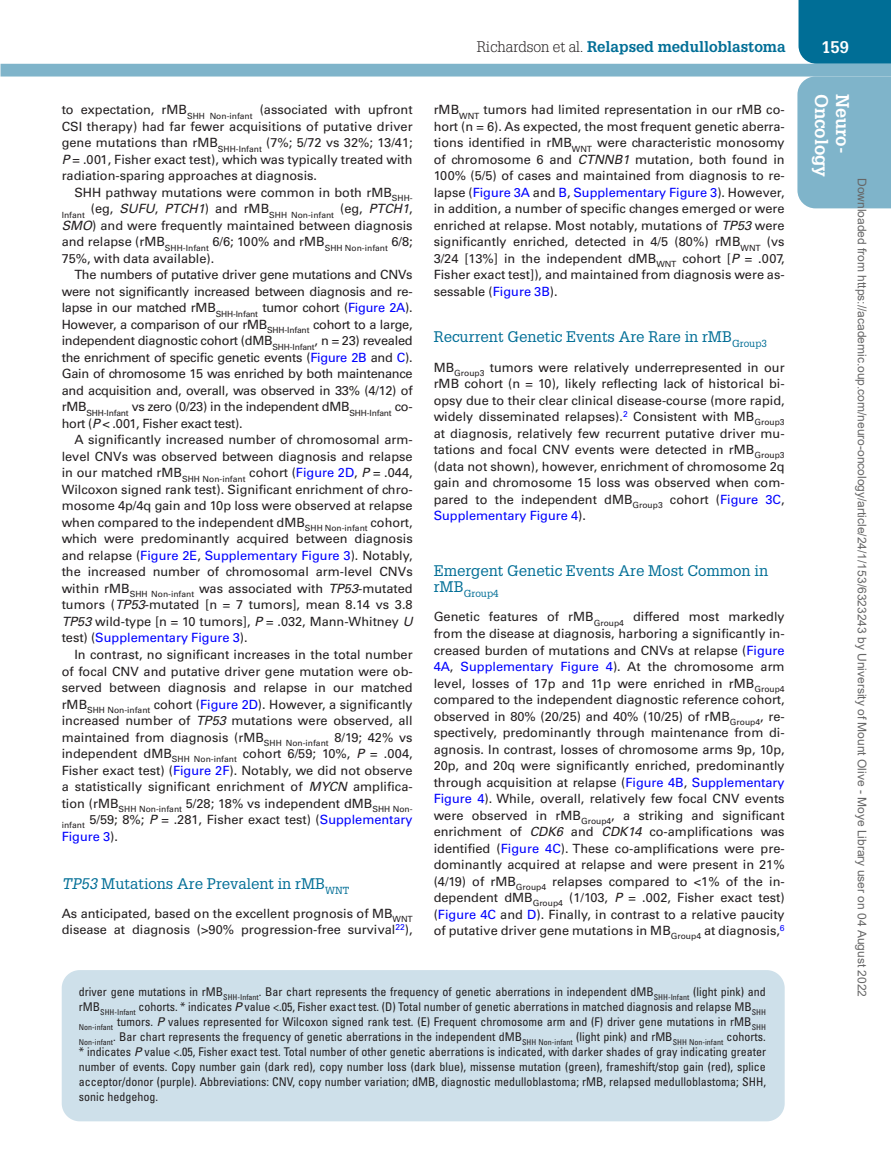
<style>
.page{position:relative;width:891px;height:1175px;background:#fff}
.page>*{position:absolute;margin:0;border:0;box-sizing:border-box;transform-origin:0 0}
.t1{font:700 18px "Glypha LT Std";color:#fff}
.t2{font:700 16.5px "Glypha LT Std";color:#fff}
.t3{font:15px "Glypha LT Std";color:#006e96}
.t4{font:700 15px "Glypha LT Std";color:#006e96}
.t5{font:12.75px/16.5px "Univers LT Std";color:#231f20;text-align:justify}
.t6{font:condensed 12px/15px "Univers LT Std";color:#231f20;text-align:justify}
.t7{font:12px "Arial";color:#666}
.t8{font:10.05px "Glypha LT Std";color:#006e96}
.t9{font:8.55px "Univers LT Std";color:#231f20}
.s1{font-weight:300;color:#231f20}
.s2{font-style:italic}
.s3{color:#00f}
.s4{font-style:italic;font-stretch:normal}
</style>
<div class="page">
<div style="left:799px;top:0;width:92px;height:64px;background:#006e96"></div>
<div style="left:1px;top:64px;width:890px;height:12px;background:#7fb4ca"></div>
<div style="left:797px;top:76px;width:94px;height:132px;background:#7fb4ca"></div>
<div style="left:70px;top:975px;width:706px;height:135px;background:#cee0ea"></div>
<div style="left:62px;top:970px;width:723px;height:151px;border:13px solid #cee0ea;border-radius:12px"></div>
<p class="t4" style="left:477px;top:37px;width:310px"><span class="s1">Richardson et al.</span> Relapsed medulloblastoma</p>
<p class="t2" style="left:821px;top:37px;width:29px">159</p>
<h1 class="t1" style="left:833px;top:94px;width:85px;rotate:90deg">Oncology</h1>
<h1 class="t1" style="left:854px;top:94px;width:61px;rotate:90deg">Neuro-</h1>
<p class="t5" style="left:62px;top:102px;width:353px">to expectation, rMB<sub>SHH</sub> <sub>Non-infant</sub> (associated with upfront CSI therapy) had far fewer acquisitions of putative driver gene mutations than rMB<sub>SHH-Infant</sub> (7%; 5/72 vs 32%; 13/41; <span class="s2">P</span> = .001, Fisher exact test), which was typically treated with radiation-sparing approaches at diagnosis.</p>
<p class="t5" style="left:74px;top:184px;width:340px">SHH pathway mutations were common in both rMB<sub>SHH-</sub></p>
<p class="t9" style="left:62px;top:209px;width:352px">Infant <sup>(eg,</sup> <sup>SUFU</sup><sup>,</sup> <sup>PTCH1</sup><sup>)</sup> <sup>and</sup> <sup>rMB</sup>SHH Non-infant <sup>(eg,</sup> <sup>PTCH1</sup><sup>,</sup></p>
<p class="t5" style="left:62px;top:217px;width:353px"><span class="s2">SMO</span>) and were frequently maintained between diagnosis and relapse (rMB<sub>SHH-Infant</sub> 6/6; 100% and rMB<sub>SHH</sub> <sub>Non-infant</sub> 6/8; 75%, with data available).</p>
<p class="t5" style="left:62px;top:267px;width:353px;text-indent:13px">The numbers of putative driver gene mutations and CNVs were not significantly increased between diagnosis and re&shy;lapse in our matched rMB<sub>SHH-Infant</sub> tumor cohort (<span class="s3">Figure 2A</span>).<br>However, a comparison of our rMB<sub>SHH-Infant</sub> cohort to a large, independent diagnostic cohort (dMB<sub>SHH-Infant</sub>, n = 23) revealed the enrichment of specific genetic events (<span class="s3">Figure 2B</span> and <span class="s3">C</span>).<br>Gain of chromosome 15 was enriched by both maintenance and acquisition and, overall, was observed in 33% (4/12) of rMB<sub>SHH-Infant</sub> vs zero (0/23) in the independent dMB<sub>SHH-Infant</sub> co&shy;hort (<span class="s2">P</span> &lt; .001, Fisher exact test).</p>
<p class="t5" style="left:62px;top:432px;width:353px;text-indent:13px">A significantly increased number of chromosomal arm&shy;level CNVs was observed between diagnosis and relapse in our matched rMB<sub>SHH</sub> <sub>Non-infant</sub> cohort (<span class="s3">Figure 2D</span>, <span class="s2">P</span> = .044, Wilcoxon signed rank test). Significant enrichment of chro&shy;mosome 4p/4q gain and 10p loss were observed at relapse when compared to the independent dMB<sub>SHH</sub> <sub>Non-infant</sub> cohort, which were predominantly acquired between diagnosis and relapse (<span class="s3">Figure 2E</span>, <span class="s3">Supplementary Figure 3</span>). Notably, the increased number of chromosomal arm-level CNVs within rMB<sub>SHH</sub> <sub>Non-infant</sub> was associated with <span class="s2">TP53</span>-mutated tumors (<span class="s2">TP53</span>-mutated [n = 7 tumors], mean 8.14 vs 3.8<br><span class="s2">TP53</span> wild-type [n = 10 tumors], <span class="s2">P</span> = .032, Mann-Whitney <span class="s2">U </span>test) (<span class="s3">Supplementary Figure 3</span>).</p>
<p class="t5" style="left:62px;top:646px;width:353px;text-indent:13px">In contrast, no significant increases in the total number of focal CNV and putative driver gene mutation were ob&shy;served between diagnosis and relapse in our matched rMB<sub>SHH</sub> <sub>Non-infant</sub> cohort (<span class="s3">Figure 2D</span>). However, a significantly increased number of <span class="s2">TP53</span> mutations were observed, all maintained from diagnosis (rMB<sub>SHH</sub> <sub>Non-infant</sub> 8/19; 42% vs independent dMB<sub>SHH</sub> <sub>Non-infant</sub> cohort 6/59; 10%, <span class="s2">P</span> = .004, Fisher exact test) (<span class="s3">Figure 2F</span>). Notably, we did not observe a statistically significant enrichment of <span class="s2">MYCN</span> amplifica&shy;tion (rMB<sub>SHH</sub> <sub>Non-infant</sub> 5/28; 18% vs independent dMB<sub>SHH</sub> <sub>Non&shy;infant</sub> 5/59; 8%; <span class="s2">P</span> = .281, Fisher exact test) (<span class="s3">Supplementary Figure 3</span>).</p>
<p class="t3" style="left:62px;top:874px;width:289px"><span class="s2">TP53</span> Mutations Are Prevalent in rMB<sub>WNT</sub></p>
<p class="t5" style="left:62px;top:905px;width:353px">As anticipated, based on the excellent prognosis of MB<sub>WNT </sub>disease at diagnosis (&gt;90% progression-free survival<sup>22</sup>),</p>
<p class="t5" style="left:434px;top:102px;width:353px">rMB<sub>WNT</sub> tumors had limited representation in our rMB co&shy;hort (n = 6). As expected, the most frequent genetic aberra&shy;tions identified in rMB<sub>WNT</sub> were characteristic monosomy of chromosome 6 and <span class="s2">CTNNB1</span> mutation, both found in 100% (5/5) of cases and maintained from diagnosis to re&shy;lapse (<span class="s3">Figure 3A</span> and <span class="s3">B</span>, <span class="s3">Supplementary Figure 3</span>). However, in addition, a number of specific changes emerged or were enriched at relapse. Most notably, mutations of <span class="s2">TP53</span> were significantly enriched, detected in 4/5 (80%) rMB<sub>WNT</sub> (vs 3/24 [13%] in the independent dMB<sub>WNT</sub> cohort [<span class="s2">P</span> = .007, Fisher exact test]), and maintained from diagnosis were as&shy;sessable (<span class="s3">Figure 3B</span>).</p>
<p class="t3" style="left:434px;top:328px;width:335px">Recurrent Genetic Events Are Rare in rMB<sub>Group3</sub></p>
<p class="t5" style="left:434px;top:359px;width:353px">MB<sub>Group3</sub> tumors were relatively underrepresented in our rMB cohort (n = 10), likely reflecting lack of historical bi&shy;opsy due to their clear clinical disease-course (more rapid, widely disseminated relapses).<sup>2</sup> Consistent with MB<sub>Group3 </sub>at diagnosis, relatively few recurrent putative driver mu&shy;tations and focal CNV events were detected in rMB<sub>Group3 </sub>(data not shown), however, enrichment of chromosome 2q gain and chromosome 15 loss was observed when com&shy;pared to the independent dMB<sub>Group3</sub> cohort (<span class="s3">Figure 3C</span>, <span class="s3">Supplementary Figure 4</span>).</p>
<p class="t7" style="left:866px;top:178px;width:820px;rotate:90deg">Downloaded from https://academic.oup.com/neuro-oncology/article/24/1/153/6323243 by University of Mount Olive - Moye Library user on 04 August 2022</p>
<p class="t3" style="left:434px;top:561px;width:336px">Emergent Genetic Events Are Most Common in</p>
<p class="t8" style="left:434px;top:587px;width:67px"><sup>rMB</sup>Group4</p>
<p class="t5" style="left:434px;top:609px;width:353px">Genetic features of rMB<sub>Group4</sub> differed most markedly from the disease at diagnosis, harboring a significantly in&shy;creased burden of mutations and CNVs at relapse (<span class="s3">Figure 4A</span>, <span class="s3">Supplementary Figure 4</span>). At the chromosome arm level, losses of 17p and 11p were enriched in rMB<sub>Group4 </sub>compared to the independent diagnostic reference cohort, observed in 80% (20/25) and 40% (10/25) of rMB<sub>Group4</sub>, re&shy;spectively, predominantly through maintenance from di&shy;agnosis. In contrast, losses of chromosome arms 9p, 10p, 20p, and 20q were significantly enriched, predominantly through acquisition at relapse (<span class="s3">Figure 4B</span>, <span class="s3">Supplementary Figure 4</span>). While, overall, relatively few focal CNV events were observed in rMB<sub>Group4</sub>, a striking and significant enrichment of <span class="s2">CDK6</span> and <span class="s2">CDK14</span> co-amplifications was identified (<span class="s3">Figure 4C</span>). These co-amplifications were pre&shy;dominantly acquired at relapse and were present in 21% (4/19) of rMB<sub>Group4</sub> relapses compared to &lt;1% of the in&shy;dependent dMB<sub>Group4</sub> (1/103, <span class="s2">P</span> = .002, Fisher exact test) (<span class="s3">Figure 4C</span> and <span class="s3">D</span>). Finally, in contrast to a relative paucity of putative driver gene mutations in MB<sub>Group4</sub> at diagnosis,<sup>6</sup></p>
<p class="t6" style="left:79px;top:984px;width:689px">driver gene mutations in rMB<sub>SHH-Infant</sub>. Bar chart represents the frequency of genetic aberrations in independent dMB<sub>SHH-Infant</sub> (light pink) and rMB<sub>SHH-Infant</sub> cohorts. * indicates <span class="s4">P</span> value &lt;.05, Fisher exact test. (D) Total number of genetic aberrations in matched diagnosis and relapse MB<sub>SHH Non-infant</sub> tumors. <span class="s4">P</span> values represented for Wilcoxon signed rank test. (E) Frequent chromosome arm and (F) driver gene mutations in rMB<sub>SHH Non-infant</sub>. Bar chart represents the frequency of genetic aberrations in the independent dMB<sub>SHH</sub> <sub>Non-infant</sub> (light pink) and rMB<sub>SHH</sub> <sub>Non-infant</sub> cohorts. * indicates <span class="s4">P</span> value &lt;.05, Fisher exact test. Total number of other genetic aberrations is indicated, with darker shades of gray indicating greater number of events. Copy number gain (dark red), copy number loss (dark blue), missense mutation (green), frameshift/stop gain (red), splice acceptor/donor (purple). Abbreviations: CNV, copy number variation; dMB, diagnostic medulloblastoma; rMB, relapsed medulloblastoma; SHH, sonic hedgehog.</p>
</div>
